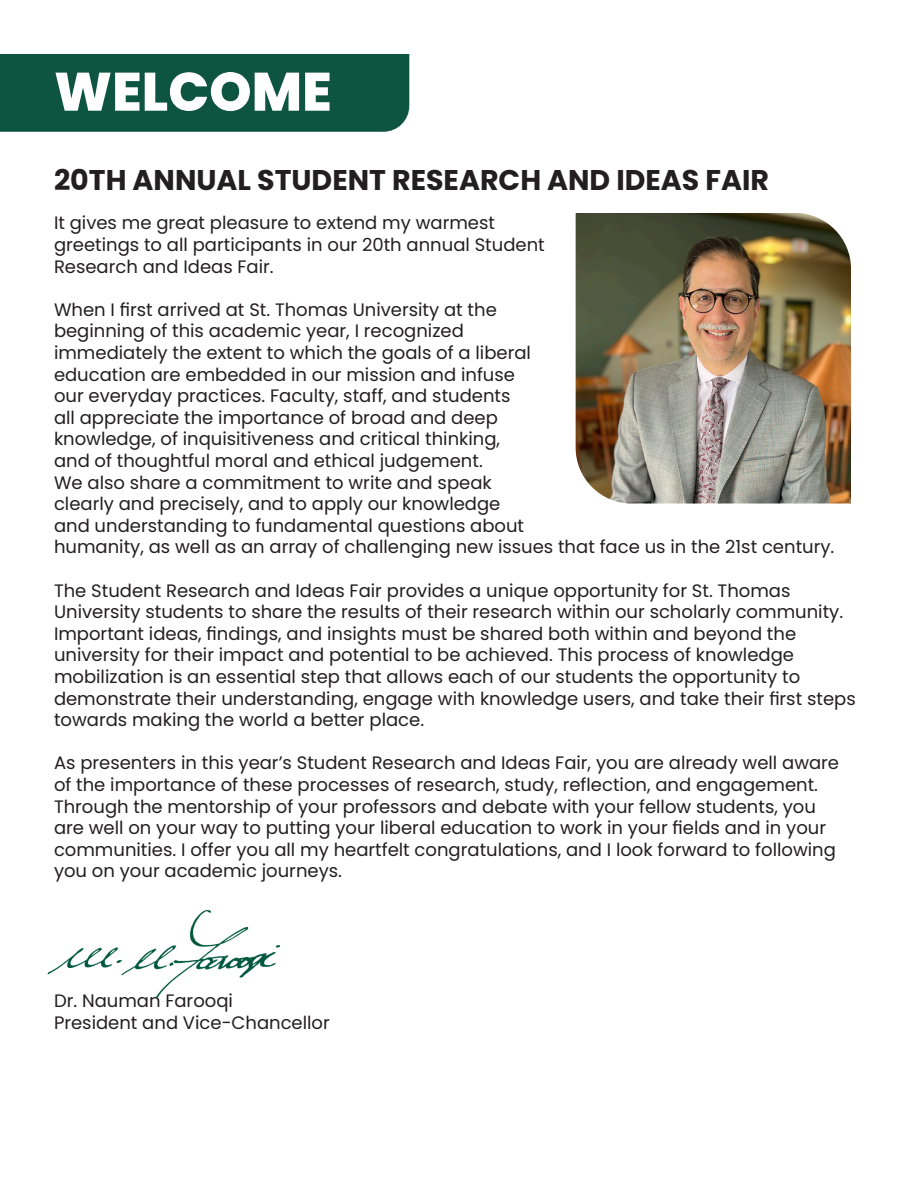
<style>
.page{position:relative;width:918px;height:1188px;background:#fff}
.page>*{position:absolute;margin:0;border:0;box-sizing:border-box;transform-origin:0 0}
.t1{font:800 54px "Poppins";color:#fff}
.t2{font:700 28.5px "Poppins";color:#231f20}
.t3{font:18px/21.6px "Poppins";color:#231f20}
</style>
<div class="page">
<div style="left:0;top:54px;width:409px;height:78px;background:#0d5540"></div>
<img style="left:576px;top:213px;width:275px;height:291px">
<img style="left:47px;top:910px;width:233px;height:89px">
<p class="t1" style="left:54px;top:60px;width:279px">WELCOME</p>
<p class="t2" style="left:54px;top:163px;width:717px">20TH ANNUAL STUDENT RESEARCH AND IDEAS FAIR</p>
<p class="t3" style="left:54px;top:212px;width:492px">It gives me great pleasure to extend my warmest greetings to all participants in our 20th annual Student<br>Research and Ideas Fair.</p>
<p class="t3" style="left:54px;top:299px;width:782px">When I first arrived at St. Thomas University at the<br>beginning of this academic year, I recognized<br>immediately the extent to which the goals of a liberal<br>education are embedded in our mission and infuse<br>our everyday practices. Faculty, staff, and students<br>all appreciate the importance of broad and deep<br>knowledge, of inquisitiveness and critical thinking,<br>and of thoughtful moral and ethical judgement.<br>We also share a commitment to write and speak<br>clearly and precisely, and to apply our knowledge<br>and understanding to fundamental questions about<br>humanity, as well as an array of challenging new issues that face us in the 21st century.</p>
<p class="t3" style="left:54px;top:580px;width:803px">The Student Research and Ideas Fair provides a unique opportunity for St. Thomas University students to share the results of their research within our scholarly community.<br>Important ideas, findings, and insights must be shared both within and beyond the university for their impact and potential to be achieved. This process of knowledge mobilization is an essential step that allows each of our students the opportunity to demonstrate their understanding, engage with knowledge users, and take their first steps towards making the world a better place.</p>
<p class="t3" style="left:54px;top:752px;width:787px">As presenters in this year’s Student Research and Ideas Fair, you are already well aware of the importance of these processes of research, study, reflection, and engagement.<br>Through the mentorship of your professors and debate with your fellow students, you are well on your way to putting your liberal education to work in your fields and in your communities. I offer you all my heartfelt congratulations, and I look forward to following you on your academic journeys.</p>
<p class="t3" style="left:54px;top:990px;width:180px">Dr. Nauman Farooqi</p>
<p class="t3" style="left:54px;top:1012px;width:277px">President and Vice-Chancellor</p>
</div>
